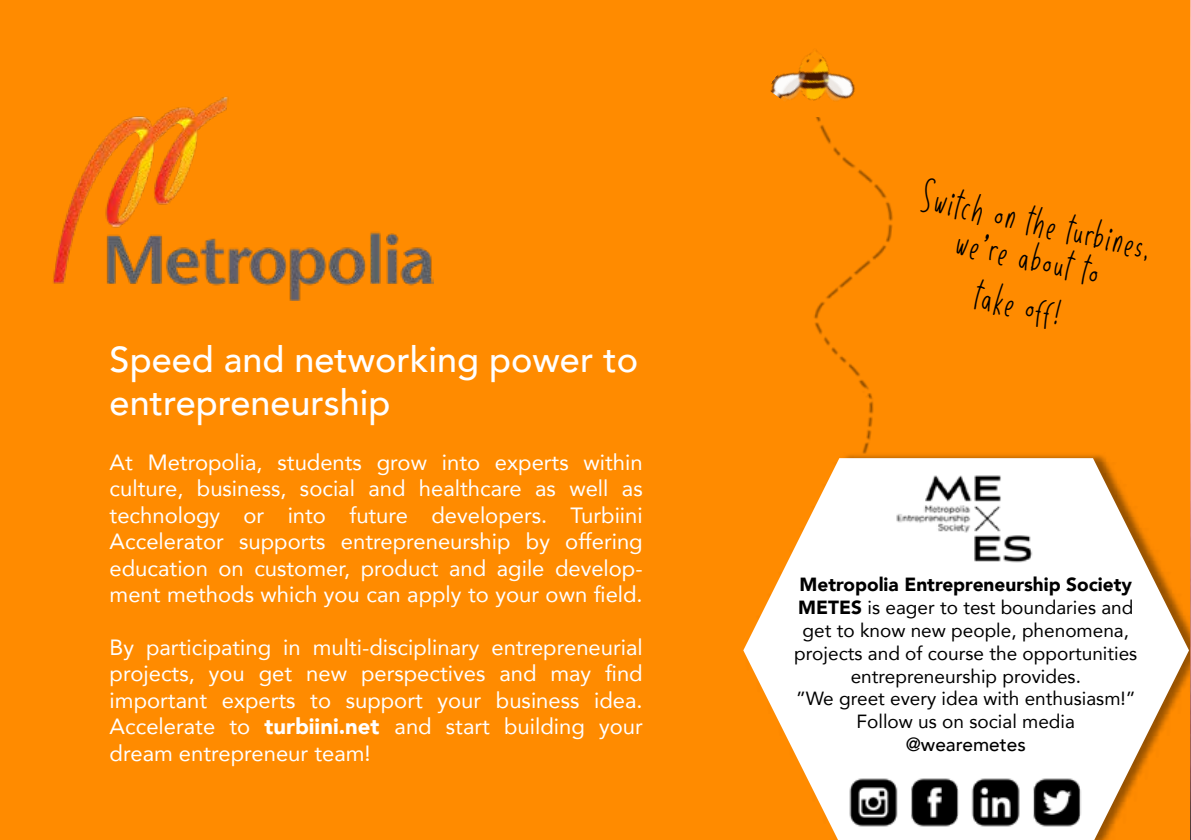
<style>
.page{position:relative;width:1191px;height:840px;background:#fff}
.page>*{position:absolute;margin:0;border:0;box-sizing:border-box;transform-origin:0 0}
.t1{font:500 36px/43.2px "Avenir";color:#fff}
.t2{font:28px/36px "Sunday Holiday";color:#000;text-align:center}
.t3{font:22px/26.4px "Avenir";color:#fff;text-align:justify}
.t4{font:19px/22.8px "Avenir";color:#000;text-align:center}
.t5{font:500 19px "Avenir";color:#000}
.s1{font-weight:900}
</style>
<div class="page">
<div style="left:0;top:0;width:1191px;height:839px;background:#ff8b00"></div>
<img style="left:53px;top:96px;width:381px;height:204px">
<svg style="left:743px;top:458px;width:446px;height:381px;fill:#fff"></svg>
<img style="left:770px;top:50px;width:85px;height:51px">
<img style="left:841px;top:771px;width:243px;height:60px">
<img style="left:892px;top:471px;width:142px;height:92px">
<img style="left:1190px;top:0;width:1px;height:839px">
<img style="left:814px;top:117px;width:123px;height:340px">
<h1 class="t1" style="left:110px;top:335px;width:530px">Speed and networking power to entrepreneurship</h1>
<p class="t3" style="left:110px;top:448px;width:534px">At Metropolia, students grow into experts within culture, business, social and healthcare as well as technology or into future developers. Turbiini Accelerator supports entrepreneurship by offering education on customer, product and agile develop&shy;ment methods which you can apply to your own field.</p>
<p class="t3" style="left:110px;top:633px;width:534px">By participating in multi-disciplinary entrepreneurial projects, you get new perspectives and may find important experts to support your business idea.<br>Accelerate to <span class="s1">turbiini.net</span> and start building your dream entrepreneur team!</p>
<p class="t2" style="left:926px;top:180px;width:234px;rotate:13deg">Switch on the turbines, we’re about to</p>
<p class="t2" style="left:979px;top:279px;width:87px;rotate:13deg">take off!</p>
<p class="t4" style="left:794px;top:572px;width:344px"><span class="s1">Metropolia Entrepreneurship Society METES</span> is eager to test boundaries and get to know new people, phenomena, projects and of course the opportunities entrepreneurship provides.<br>”We greet every idea with enthusiasm!” Follow us on social media</p>
<p class="t5" style="left:905px;top:727px;width:122px">@wearemetes</p>
</div>
